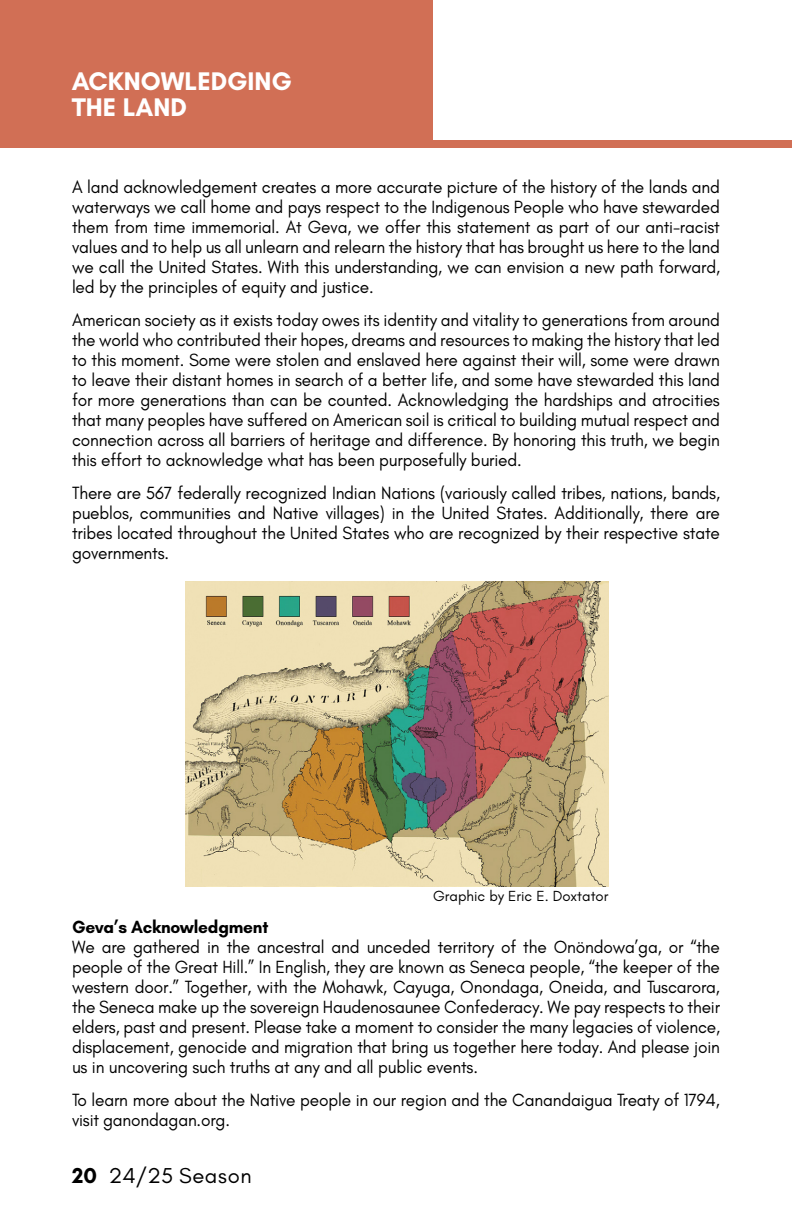
<style>
.page{position:relative;width:792px;height:1224px;background:#fff}
.page>*{position:absolute;margin:0;border:0;box-sizing:border-box;transform-origin:0 0}
.t1{font:700 26px/26px "Glacial Indifference";color:#fff}
.t2{font:22px "Glacial Indifference";letter-spacing:.03em;color:#000}
.t3{font:18px/20px "Glacial Indifference";letter-spacing:-.01em;color:#000;text-align:justify;scale:.96 1}
.t4{font:700 18px "Glacial Indifference";letter-spacing:-.01em;color:#000;scale:.96 1}
.t5{font:15px "Glacial Indifference";color:#000}
.s1{font-weight:700}
</style>
<div class="page">
<div style="left:0;top:0;width:433px;height:148px;background:#d16f55"></div>
<div style="left:433px;top:141px;width:359px;height:7px;background:#d16f55"></div>
<img style="left:185px;top:581px;width:423px;height:306px">
<h1 class="t1" style="left:72px;top:68px;width:222px">ACKNOWLEDGING<br>THE LAND</h1>
<p class="t3" style="left:72px;top:177px;width:677px">A land acknowledgement creates a more accurate picture of the history of the lands and waterways we call home and pays respect to the Indigenous People who have stewarded them from time immemorial. At Geva, we offer this statement as part of our anti-racist values and to help us all unlearn and relearn the history that has brought us here to the land we call the United States. With this understanding, we can envision a new path forward, led by the principles of equity and justice.</p>
<p class="t3" style="left:72px;top:310px;width:677px">American society as it exists today owes its identity and vitality to generations from around the world who contributed their hopes, dreams and resources to making the history that led to this moment. Some were stolen and enslaved here against their will, some were drawn to leave their distant homes in search of a better life, and some have stewarded this land for more generations than can be counted. Acknowledging the hardships and atrocities that many peoples have suffered on American soil is critical to building mutual respect and connection across all barriers of heritage and difference. By honoring this truth, we begin this effort to acknowledge what has been purposefully buried.</p>
<p class="t3" style="left:72px;top:484px;width:677px">There are 567 federally recognized Indian Nations (variously called tribes, nations, bands, pueblos, communities and Native villages) in the United States. Additionally, there are tribes located throughout the United States who are recognized by their respective state governments.</p>
<p class="t5" style="left:433px;top:888px;width:177px">Graphic by Eric E. Doxtator</p>
<p class="t4" style="left:72px;top:915px;width:206px">Geva’s Acknowledgment</p>
<p class="t3" style="left:72px;top:937px;width:677px">We are gathered in the ancestral and unceded territory of the Onöndowa’ga, or “the people of the Great Hill.” In English, they are known as Seneca people, “the keeper of the western door.” Together, with the Mohawk, Cayuga, Onondaga, Oneida, and Tuscarora, the Seneca make up the sovereign Haudenosaunee Confederacy. We pay respects to their elders, past and present. Please take a moment to consider the many legacies of violence, displacement, genocide and migration that bring us together here today. And please join us in uncovering such truths at any and all public events.</p>
<p class="t3" style="left:72px;top:1090px;width:676px">To learn more about the Native people in our region and the Canandaigua Treaty of 1794, visit ganondagan.org.</p>
<p class="t2" style="left:72px;top:1163px;width:181px"><span class="s1">20</span> 24/25 Season</p>
</div>
